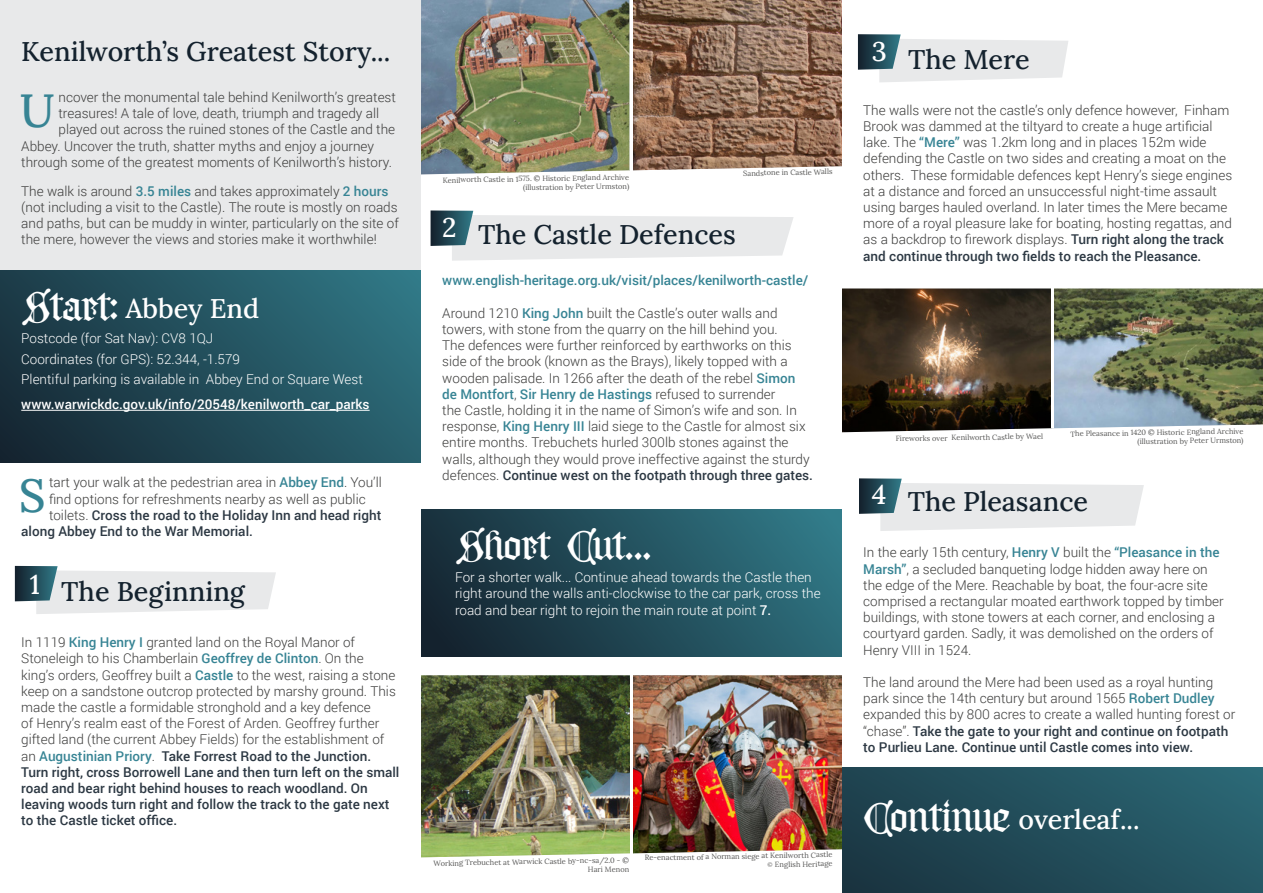
<style>
.page{position:relative;width:1263px;height:893px;background:#fff}
.page>*{position:absolute;margin:0;border:0;box-sizing:border-box;transform-origin:0 0}
.t1{font:500 46.5px "Lora";color:#378494}
.t2{font:33px "Middle Ages PERSONALUSE";color:#fff}
.t3{font:500 27px "Lora";color:#14222e}
.t4{font:500 27px "Lora";color:#fff}
.t5{font:300 13.5px/16.2px "Roboto";color:#3c3c3b}
.t6{font:300 13.5px/20.4px "Roboto";color:#fff}
.t7{font:500 13.5px "Roboto";color:#2c3843}
.t8{font:500 13.5px "Roboto";color:#378494}
.t9{font:500 13.5px "Roboto";color:#fff}
.t10{font:7.5px/9px "Lora";color:#575756;text-align:right}
.s1{font-weight:500;color:#378494}
.s2{font-family:"Middle Ages PERSONALUSE";font-weight:400;font-size:33px}
.s3{font-weight:300;color:#3c3c3b}
.s4{font-weight:500;color:#2c3843}
.s5{font-weight:500}
.s6{font-family:"Minion Pro"}
</style>
<div class="page">
<svg style="left:858px;top:34px;width:210px;height:48px"></svg>
<div style="left:0;top:0;width:421px;height:320px;background:#e8e9ea"></div>
<svg style="left:859px;top:478px;width:285px;height:53px"></svg>
<svg style="left:15px;top:566px;width:261px;height:48px"></svg>
<svg style="left:431px;top:210px;width:363px;height:51px"></svg>
<div style="left:0;top:270px;width:421px;height:192px;background:linear-gradient(to right,#182f3b,#2d6e7b)"></div>
<hr style="left:21px;top:410px;width:349px;height:1px;background:#fff">
<img style="left:421px;top:0;width:226px;height:174px">
<img style="left:633px;top:0;width:209px;height:170px">
<hr style="left:630px;top:0;width:3px;height:180px;background:#fff">
<svg style="left:842px;top:288px;width:222px;height:144px;background:#443627"></svg>
<img style="left:1054px;top:288px;width:209px;height:140px">
<hr style="left:1051px;top:281px;width:3px;height:147px;background:#fff">
<div style="left:842px;top:767px;width:421px;height:126px;background:linear-gradient(to right,#1c3b47,#29616f)"></div>
<div style="left:421px;top:509px;width:421px;height:148px;background:linear-gradient(to right,#152632,#2f7482)"></div>
<img style="left:421px;top:675px;width:227px;height:182px">
<img style="left:633px;top:675px;width:209px;height:178px">
<hr style="left:630px;top:670px;width:3px;height:193px;background:#fff">
<h3 class="t3" style="left:21px;top:31px;width:371px">Kenilworth’s Greatest Story...</h3>
<h1 class="t1" style="left:20px;top:75px;width:37px">U</h1>
<p class="t5" style="left:59px;top:89px;width:339px">ncover the monumental tale behind Kenilworth’s greatest</p>
<p class="t5" style="left:59px;top:105px;width:322px">treasures! A tale of love, death, triumph and tragedy all</p>
<p class="t5" style="left:59px;top:121px;width:338px">played out across the ruined stones of the Castle and the</p>
<p class="t5" style="left:21px;top:137px;width:354px">Abbey. Uncover the truth, shatter myths and enjoy a journey</p>
<p class="t5" style="left:21px;top:154px;width:372px">through some of the greatest moments of Kenilworth’s history.</p>
<p class="t5" style="left:21px;top:182px;width:379px">The walk is around <span class="s1">3.5 miles</span> and takes approximately <span class="s1">2 hours </span>(not including a visit to the Castle). The route is mostly on roads and paths, but can be muddy in winter, particularly on the site of the mere, however the views and stories make it worthwhile!</p>
<h3 class="t4" style="left:21px;top:288px;width:240px"><span class="s2">Start:</span> Abbey End</h3>
<p class="t6" style="left:21px;top:328px;width:343px">Postcode (for Sat Nav): CV8 1QJ<br>Coordinates (for GPS): 52.344, -1.579<br>Plentiful parking is available in Abbey End or Square West</p>
<p class="t9" style="left:21px;top:394px;width:350px">www.warwickdc.gov.uk/info/20548/kenilworth_car_parks</p>
<h1 class="t1" style="left:19px;top:460px;width:28px">S</h1>
<p class="t5" style="left:49px;top:474px;width:334px">tart your walk at the pedestrian area in <span class="s1">Abbey End</span>. You’ll</p>
<p class="t5" style="left:49px;top:490px;width:318px">find options for refreshments nearby as well as public</p>
<p class="t7" style="left:49px;top:505px;width:334px"><span class="s3">toilets.</span> Cross the road to the Holiday Inn and head right</p>
<p class="t7" style="left:21px;top:522px;width:233px">along Abbey End to the War Memorial.</p>
<h3 class="t3" style="left:30px;top:571px;width:217px"><sup>1</sup> The Beginning</h3>
<p class="t5" style="left:21px;top:634px;width:380px">In 1119 <span class="s1">King Henry I</span> granted land on the Royal Manor of Stoneleigh to his Chamberlain <span class="s1">Geoffrey de Clinton</span>. On the king’s orders, Geoffrey built a <span class="s1">Castle</span> to the west, raising a stone keep on a sandstone outcrop protected by marshy ground. This made the castle a formidable stronghold and a key defence<br>of Henry’s realm east of the Forest of Arden. Geoffrey further gifted land (the current Abbey Fields) for the establishment of an <span class="s1">Augustinian Priory</span>. <span class="s4">Take Forrest Road to the Junction.<br>Turn right, cross Borrowell Lane and then turn left on the small road and bear right behind houses to reach woodland. On leaving woods turn right and follow the track to the gate next to the Castle ticket office.</span></p>
<p class="t10" style="left:443px;top:175px;width:188px;rotate:-1deg">Kenilworth Castle in 1575. © Historic England Archive (illustration by Peter Urmston)</p>
<p class="t10" style="left:743px;top:168px;width:91px;rotate:-1deg">Sandstone in Castle Walls</p>
<h3 class="t3" style="left:442px;top:214px;width:295px"><sup>2</sup> The Castle Defences</h3>
<p class="t8" style="left:442px;top:271px;width:368px">www.english-heritage.org.uk/visit/places/kenilworth-castle/</p>
<p class="t5" style="left:442px;top:304px;width:372px">Around 1210 <span class="s1">King John</span> built the Castle’s outer walls and towers, with stone from the quarry on the hill behind you.<br>The defences were further reinforced by earthworks on this side of the brook (known as the Brays), likely topped with a wooden palisade. In 1266 after the death of the rebel <span class="s1">Simon de Montfort</span>, <span class="s1">Sir Henry de Hastings</span> refused to surrender<br>the Castle, holding it in the name of Simon’s wife and son. In response, <span class="s1">King Henry III</span> laid siege to the Castle for almost six entire months. Trebuchets hurled 300lb stones against the walls, although they would prove ineffective against the sturdy defences. <span class="s4">Continue west on the footpath through three gates.</span></p>
<h2 class="t2" style="left:455px;top:523px;width:198px">Short Cut...</h2>
<p class="t6" style="left:455px;top:569px;width:367px;line-height:16.2px">For a shorter walk... Continue ahead towards the Castle then right around the walls anti-clockwise to the car park, cross the road and bear right to rejoin the main route at point <span class="s5">7.</span></p>
<p class="t10" style="left:645px;top:853px;width:189px;rotate:-1deg">Re-enactment of a Norman siege at Kenilworth Castle</p>
<p class="t10" style="left:433px;top:858px;width:197px;rotate:-1deg">Working Trebuchet at Warwick Castle by-nc-sa/2.0 - ©</p>
<p class="t10" style="left:767px;top:860px;width:67px;rotate:-1deg"><span class="s6">©</span> English Heritage</p>
<p class="t10" style="left:588px;top:864px;width:43px;rotate:-1deg">Hari Menon</p>
<h3 class="t3" style="left:872px;top:39px;width:159px"><sup>3</sup> The Mere</h3>
<p class="t5" style="left:863px;top:101px;width:371px">The walls were not the castle’s only defence however, Finham Brook was dammed at the tiltyard to create a huge artificial lake. The <span class="s1">“Mere”</span> was 1.2km long and in places 152m wide defending the Castle on two sides and creating a moat on the others. These formidable defences kept Henry’s siege engines at a distance and forced an unsuccessful night-time assault using barges hauled overland. In later times the Mere became more of a royal pleasure lake for boating, hosting regattas, and as a backdrop to firework displays. <span class="s4">Turn right along the track and continue through two fields to reach the Pleasance.</span></p>
<p class="t10" style="left:896px;top:434px;width:149px;rotate:-1deg">Fireworks over Kenilworth Castle by Wael</p>
<p class="t10" style="left:1070px;top:429px;width:175px;rotate:-1deg">The Pleasance in 1420 © Historic England Archive (illustration by Peter Urmston)</p>
<h3 class="t3" style="left:872px;top:481px;width:218px"><sup>4</sup> The Pleasance</h3>
<p class="t5" style="left:863px;top:544px;width:362px">In the early 15th century, <span class="s1">Henry V</span> built the <span class="s1">“Pleasance in the Marsh”</span>, a secluded banqueting lodge hidden away here on the edge of the Mere. Reachable by boat, the four-acre site comprised a rectangular moated earthwork topped by timber buildings, with stone towers at each corner, and enclosing a courtyard garden. Sadly, it was demolished on the orders of Henry VIII in 1524.</p>
<p class="t5" style="left:863px;top:674px;width:373px">The land around the Mere had been used as a royal hunting park since the 14th century but around 1565 <span class="s1">Robert Dudley </span>expanded this by 800 acres to create a walled hunting forest or “chase”. <span class="s4">Take the gate to your right and continue on footpath to Purlieu Lane. Continue until Castle comes into view.</span></p>
<h3 class="t4" style="left:863px;top:798px;width:278px"><span class="s2">Continue</span> overleaf...</h3>
</div>
